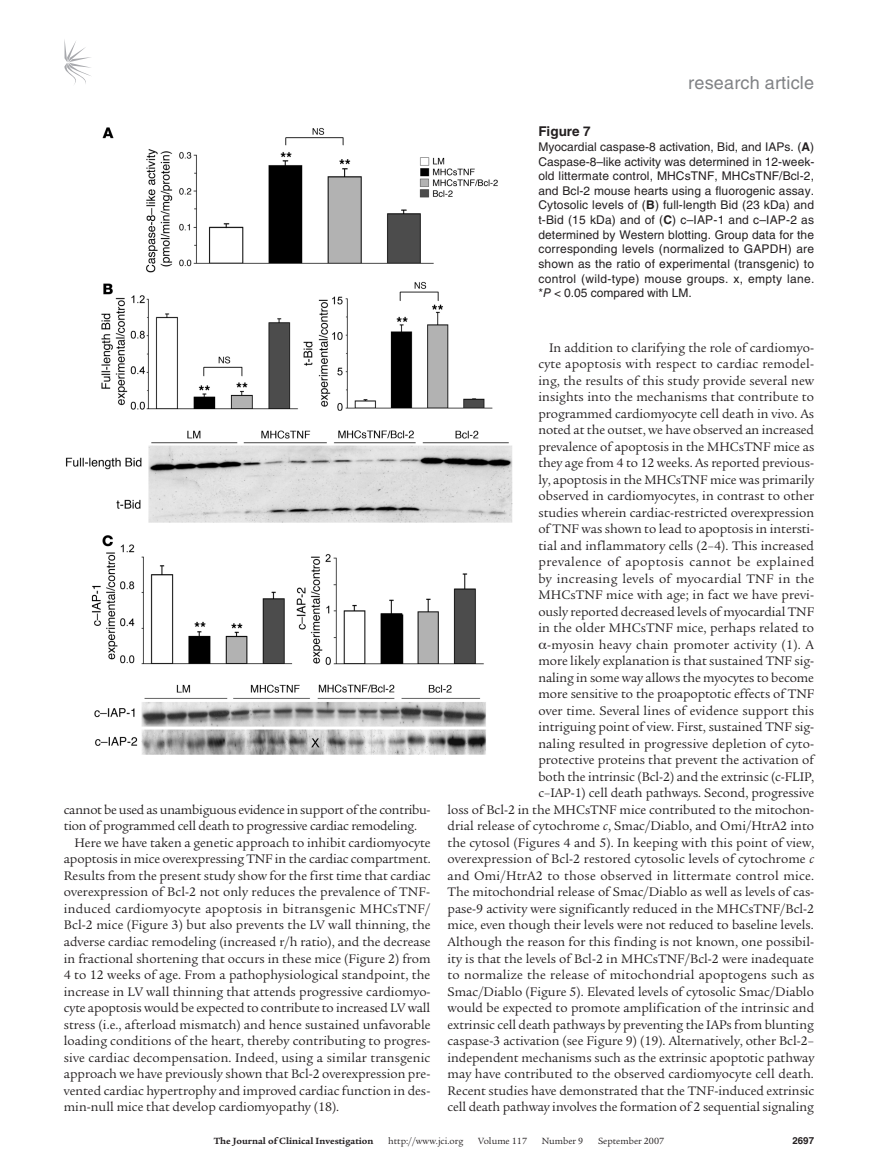
<style>
.page{position:relative;width:878px;height:1174px;background:#fff}
.page>*{position:absolute;margin:0;border:0;box-sizing:border-box;transform-origin:0 0}
.t1{font:18px "Helvetica LT Std";letter-spacing:.01em;color:#808285}
.t2{font:13.5px/16.5px "Legacy Serif Std";color:#231f20;text-align:right}
.t3{font:13.5px "Legacy Serif Std";letter-spacing:-.02em;color:#231f20}
.t4{font:13.5px "Legacy Serif Std";letter-spacing:.02em;color:#231f20}
.t5{font:700 13.5px "Helvetica LT Std";color:#231f20}
.t6{font:12px/14.7px "Helvetica LT Std";letter-spacing:.025em;color:#231f20;text-align:justify}
.t7{font:9.75px "Legacy Serif Std";color:#231f20}
.t8{font:700 9.75px "Legacy Serif Std";color:#231f20}
.t9{font:700 9.75px "Helvetica LT Std";color:#231f20}
.s1{font-weight:700}
.s2{font-style:italic}
</style>
<div class="page">
<svg style="left:64px;top:39px;width:27px;height:45px"></svg>
<img style="left:66px;top:127px;width:447px;height:628px">
<h1 class="t1" style="left:688px;top:72px;width:127px">research article</h1>
<p class="t3" style="left:64px;top:802px;width:368px">cannot be used as unambiguous evidence in support of the contribu-</p>
<p class="t2" style="left:64px;top:818px;width:355px">tion of programmed cell death to progressive cardiac remodeling.</p>
<p class="t2" style="left:74px;top:834px;width:358px">Here we have taken a genetic approach to inhibit cardiomyocyte</p>
<p class="t2" style="left:64px;top:851px;width:368px">apoptosis in mice overexpressing TNF in the cardiac compartment.</p>
<p class="t2" style="left:64px;top:867px;width:368px">Results from the present study show for the first time that cardiac</p>
<p class="t2" style="left:64px;top:884px;width:368px">overexpression of Bcl-2 not only reduces the prevalence of TNF-</p>
<p class="t4" style="left:64px;top:901px;width:368px">induced cardiomyocyte apoptosis in bitransgenic MHCsTNF/</p>
<p class="t2" style="left:64px;top:917px;width:368px">Bcl-2 mice (Figure 3) but also prevents the LV wall thinning, the</p>
<p class="t2" style="left:64px;top:933px;width:368px">adverse cardiac remodeling (increased r/h ratio), and the decrease</p>
<p class="t2" style="left:64px;top:950px;width:368px">in fractional shortening that occurs in these mice (Figure 2) from</p>
<p class="t2" style="left:64px;top:966px;width:368px">4 to 12 weeks of age. From a pathophysiological standpoint, the</p>
<p class="t2" style="left:64px;top:983px;width:368px">increase in LV wall thinning that attends progressive cardiomyo-</p>
<p class="t2" style="left:64px;top:999px;width:368px">cyte apoptosis would be expected to contribute to increased LV wall</p>
<p class="t2" style="left:64px;top:1016px;width:368px">stress (i.e., afterload mismatch) and hence sustained unfavorable</p>
<p class="t2" style="left:64px;top:1032px;width:368px">loading conditions of the heart, thereby contributing to progres-</p>
<p class="t2" style="left:64px;top:1049px;width:368px">sive cardiac decompensation. Indeed, using a similar transgenic</p>
<p class="t2" style="left:64px;top:1065px;width:368px">approach we have previously shown that Bcl-2 overexpression pre-</p>
<p class="t2" style="left:64px;top:1082px;width:368px">vented cardiac hypertrophy and improved cardiac function in des-</p>
<p class="t2" style="left:64px;top:1098px;width:277px">min-null mice that develop cardiomyopathy (18).</p>
<p class="t5" style="left:538px;top:123px;width:54px">Figure 7</p>
<p class="t6" style="left:538px;top:139px;width:277px">Myocardial caspase-8 activation, Bid, and IAPs. (<span class="s1">A</span>)<br>Caspase-8–like activity was determined in 12-week&shy;old littermate control, MHCsTNF, MHCsTNF/Bcl-2, and Bcl-2 mouse hearts using a fluorogenic assay.<br>Cytosolic levels of (<span class="s1">B</span>) full-length Bid (23 kDa) and t-Bid (15 kDa) and of (<span class="s1">C</span>) c–IAP-1 and c–IAP-2 as determined by Western blotting. Group data for the corresponding levels (normalized to GAPDH) are shown as the ratio of experimental (transgenic) to control (wild-type) mouse groups. x, empty lane. *<span class="s2">P</span> &lt; 0.05 compared with LM.</p>
<p class="t2" style="left:447px;top:339px;width:368px">In addition to clarifying the role of cardiomyo-<br>cyte apoptosis with respect to cardiac remodel-<br>ing, the results of this study provide several new<br>insights into the mechanisms that contribute to<br>programmed cardiomyocyte cell death in vivo. As<br>noted at the outset, we have observed an increased<br>prevalence of apoptosis in the MHCsTNF mice as<br>they age from 4 to 12 weeks. As reported previous-<br>ly, apoptosis in the MHCsTNF mice was primarily<br>observed in cardiomyocytes, in contrast to other<br>studies wherein cardiac-restricted overexpression<br>of TNF was shown to lead to apoptosis in intersti-<br>tial and inflammatory cells (2–4). This increased<br>prevalence of apoptosis cannot be explained<br>by increasing levels of myocardial TNF in the<br>MHCsTNF mice with age; in fact we have previ-<br>ously reported decreased levels of myocardial TNF<br>in the older MHCsTNF mice, perhaps related to<br>-myosin heavy chain promoter activity (1). A<br>more likely explanation is that sustained TNF sig-<br>naling in some way allows the myocytes to become<br>more sensitive to the proapoptotic effects of TNF<br>over time. Several lines of evidence support this<br>intriguing point of view. First, sustained TNF sig-<br>naling resulted in progressive depletion of cyto-<br>protective proteins that prevent the activation of<br>both the intrinsic (Bcl-2) and the extrinsic (c-FLIP,<br>c–IAP-1) cell death pathways. Second, progressive<br>loss of Bcl-2 in the MHCsTNF mice contributed to the mitochon&shy;drial release of cytochrome <span class="s2">c</span>, Smac/Diablo, and Omi/HtrA2 into the cytosol (Figures 4 and 5). In keeping with this point of view, overexpression of Bcl-2 restored cytosolic levels of cytochrome <span class="s2">c </span>and Omi/HtrA2 to those observed in littermate control mice.<br>The mitochondrial release of Smac/Diablo as well as levels of cas&shy;pase-9 activity were significantly reduced in the MHCsTNF/Bcl-2 mice, even though their levels were not reduced to baseline levels.<br>Although the reason for this finding is not known, one possibil&shy;ity is that the levels of Bcl-2 in MHCsTNF/Bcl-2 were inadequate to normalize the release of mitochondrial apoptogens such as Smac/Diablo (Figure 5). Elevated levels of cytosolic Smac/Diablo would be expected to promote amplification of the intrinsic and extrinsic cell death pathways by preventing the IAPs from blunting caspase-3 activation (see Figure 9) (19). Alternatively, other Bcl-2– independent mechanisms such as the extrinsic apoptotic pathway may have contributed to the observed cardiomyocyte cell death.<br>Recent studies have demonstrated that the TNF-induced extrinsic cell death pathway involves the formation of 2 sequential signaling</p>
<p class="t8" style="left:214px;top:1135px;width:161px">The Journal of Clinical Investigation</p>
<p class="t7" style="left:388px;top:1135px;width:77px">http://www.jci.org</p>
<p class="t7" style="left:478px;top:1135px;width:50px">Volume 117</p>
<p class="t7" style="left:541px;top:1135px;width:43px">Number 9</p>
<p class="t7" style="left:598px;top:1135px;width:68px">September 2007</p>
<p class="t9" style="left:792px;top:1134px;width:23px">2697</p>
</div>
